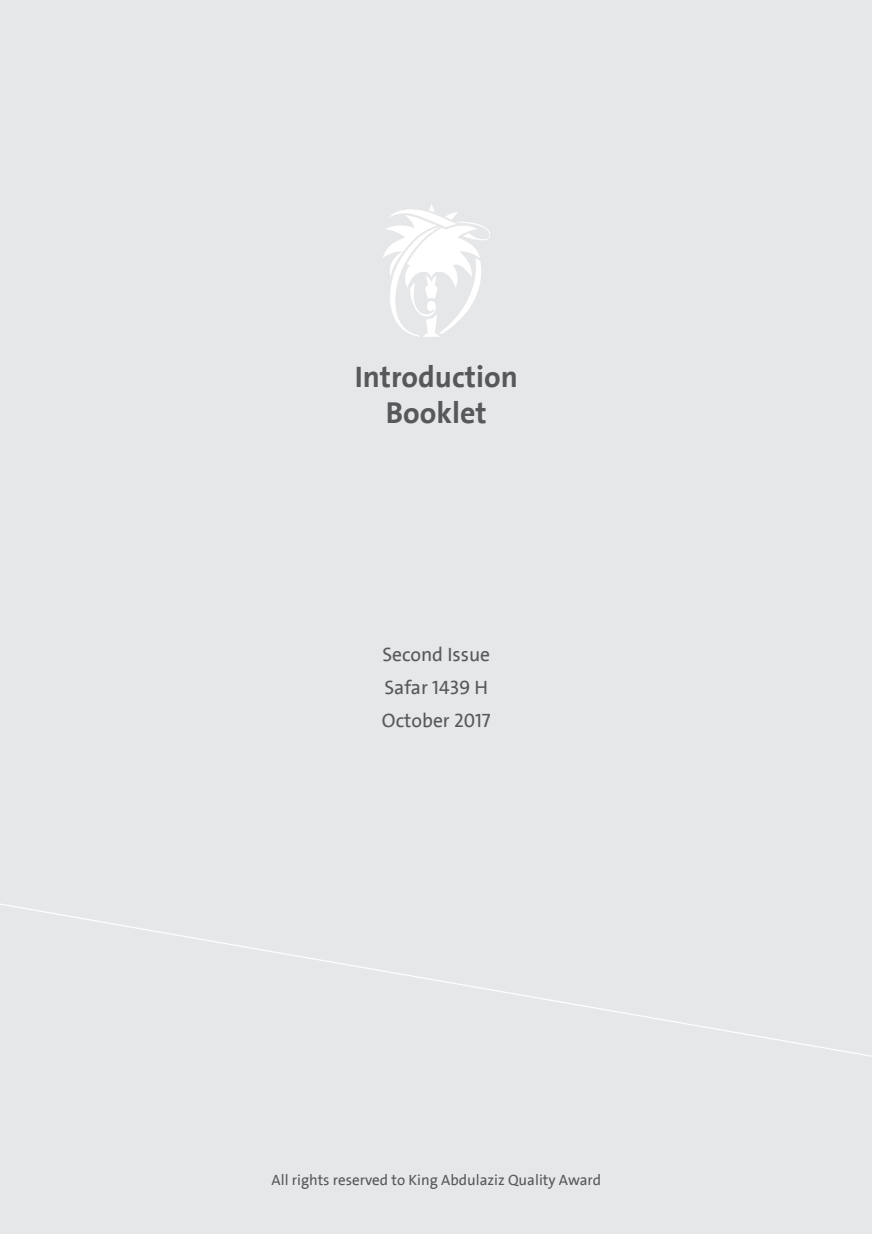
<style>
.page{position:relative;width:872px;height:1234px;background:#fff}
.page>*{position:absolute;margin:0;border:0;box-sizing:border-box;transform-origin:0 0}
.t1{font:700 30px "The Sans Arab";color:#57585a}
.t2{font:19.5px "The Sans Arab";color:#57585a}
.t3{font:15px "The Sans Arab";color:#57585a}
</style>
<div class="page">
<div style="left:0;top:0;width:872px;height:1233px;background:#e6e7e9"></div>
<svg style="left:383px;top:204px;width:107px;height:133px"></svg>
<svg style="left:0;top:903px;width:872px;height:154px"></svg>
<p class="t1" style="left:355px;top:357px;width:164px">Introduction</p>
<p class="t1" style="left:386px;top:393px;width:102px">Booklet</p>
<p class="t2" style="left:382px;top:642px;width:109px">Second Issue</p>
<p class="t2" style="left:384px;top:675px;width:105px">Safar 1439 H</p>
<p class="t2" style="left:382px;top:708px;width:110px">October 2017</p>
<p class="t3" style="left:272px;top:1170px;width:331px">All rights reserved to King Abdulaziz Quality Award</p>
</div>
